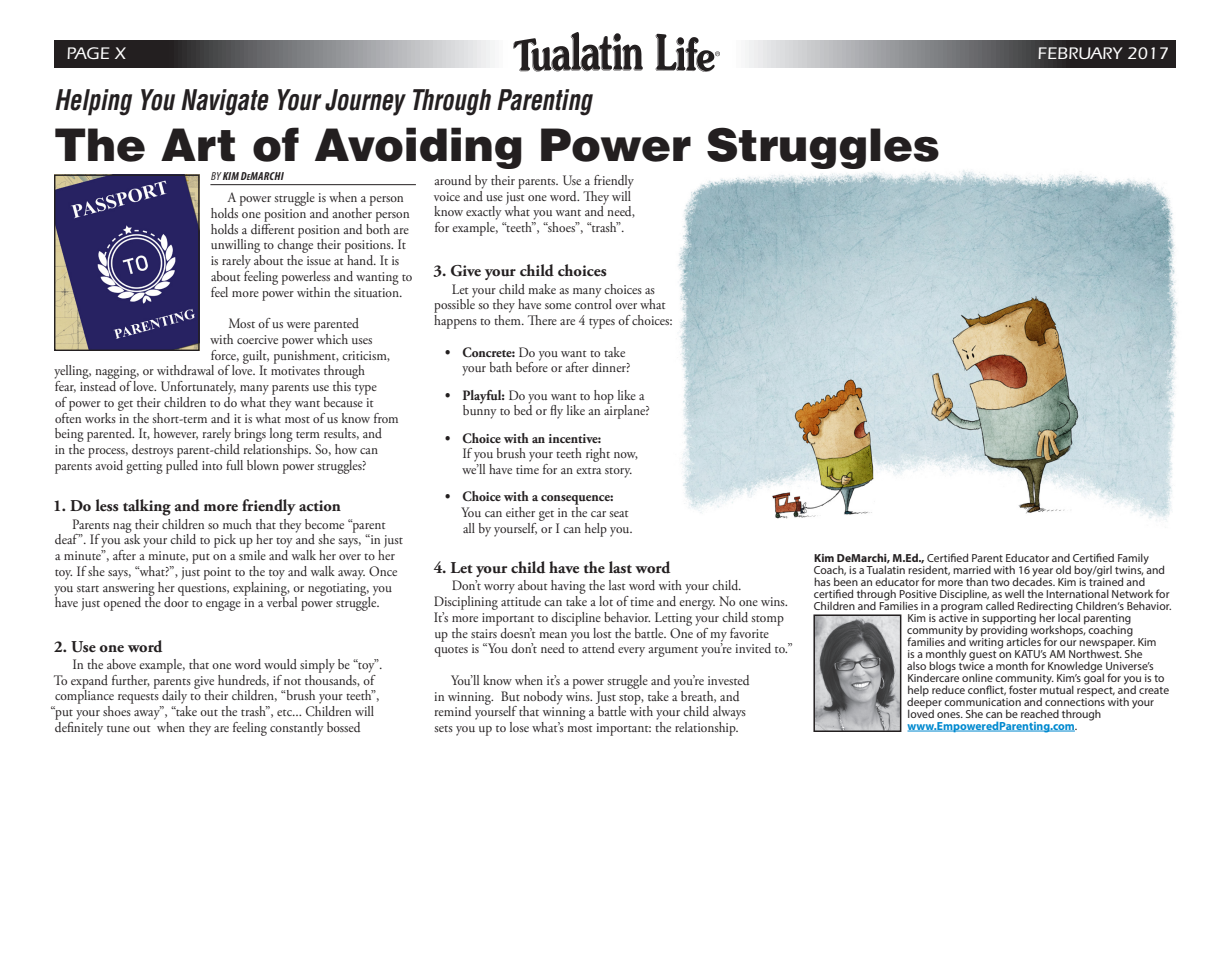
<style>
.page{position:relative;width:1229px;height:972px;background:#fff}
.page>*{position:absolute;margin:0;border:0;box-sizing:border-box;transform-origin:0 0}
.t1{font:900 45px "Helvetica LT Std";letter-spacing:-.005em;color:#231f20}
.t2{font:italic 700 condensed 27.75px "Helvetica LT Std";color:#231f20;scale:.88 1}
.t3{font:500 17.25px "ITC Eras Std";color:#fff;scale:1.04 1}
.Paragraph_head{font:700 16.5px "Adobe Garamond Pro";color:#231f20}
.t4{font:14.25px/15.8px "Adobe Garamond Pro";color:#231f20;scale:.94 1}
.t5{font:11.7px "Myriad Pro";letter-spacing:.005em;color:#231f20}
.t6{font:700 11.7px "Myriad Pro";color:#0089cf}
.t7{font:italic 700 condensed 11.7px "Myriad Pro";letter-spacing:.02em;color:#231f20}
.s1{font-weight:400}
.s2{font-size:8.7px}
.s3{font-weight:700}
.s4{font-weight:400;color:#231f20}
</style>
<div class="page">
<img style="left:678px;top:170px;width:500px;height:352px">
<hr style="left:210px;top:184px;width:206px;height:1px;background:#231f20">
<hr style="left:907px;top:731px;width:167px;height:1px;background:#0089cf">
<svg style="left:54px;top:40px;width:1121px;height:27px;background:#7a7a7c"></svg>
<img style="left:513px;top:32px;width:206px;height:39px">
<img style="left:816px;top:617px;width:82px;height:112px">
<div style="left:813px;top:614px;width:88px;height:118px;border:2px solid #231f20"></div>
<img style="left:56px;top:176px;width:142px;height:173px">
<div style="left:54px;top:174px;width:146px;height:177px;border:1px solid #231f20"></div>
<p class="t3" style="left:66px;top:44px;width:58px">PAGE X</p>
<p class="t3" style="left:1037px;top:44px;width:128px">FEBRUARY 2017</p>
<p class="t2" style="left:54px;top:82px;width:612px">Helping You Navigate Your Journey Through Parenting</p>
<p class="t1" style="left:54px;top:115px;width:887px">The Art of Avoiding Power Struggles</p>
<p class="t7" style="left:211px;top:169px;width:74px"><span class="s1">BY</span> KIM D<span class="s2">E</span>MARCHI</p>
<p class="t4" style="left:211px;top:190px;width:216px;text-indent:17px">A power struggle is when a person holds one position and another person holds a different position and both are unwilling to change their positions. It is rarely about the issue at hand. It is about feeling powerless and wanting to feel more power within the situation.</p>
<p class="t4" style="left:228px;top:316px;width:140px">Most of us were parented</p>
<p class="t4" style="left:210px;top:332px;width:174px">with coercive power which uses</p>
<p class="t4" style="left:211px;top:348px;width:192px">force, guilt, punishment, criticism,</p>
<p class="t4" style="left:54px;top:364px;width:332px">yelling, nagging, or withdrawal of love. It motivates through</p>
<p class="t4" style="left:55px;top:379px;width:344px">fear, instead of love. Unfortunately, many parents use this type</p>
<p class="t4" style="left:55px;top:395px;width:340px">of power to get their children to do what they want because it</p>
<p class="t4" style="left:55px;top:411px;width:367px">often works in the short-term and it is what most of us know from</p>
<p class="t4" style="left:55px;top:427px;width:349px">being parented. It, however, rarely brings long term results, and</p>
<p class="t4" style="left:55px;top:442px;width:345px">in the process, destroys parent-child relationships. So, how can</p>
<p class="t4" style="left:55px;top:458px;width:333px">parents avoid getting pulled into full blown power struggles?</p>
<p class="Paragraph_head" style="left:53px;top:497px;width:289px">1. Do less talking and more friendly action</p>
<p class="t4" style="left:54px;top:517px;width:372px;text-indent:18px">Parents nag their children so much that they become “parent deaf”. If you ask your child to pick up her toy and she says, “in just a minute”, after a minute, put on a smile and walk her over to her toy. If she says, “what?”, just point to the toy and walk away. Once you start answering her questions, explaining, or negotiating, you have just opened the door to engage in a verbal power struggle.</p>
<p class="Paragraph_head" style="left:54px;top:637px;width:110px">2. Use one word</p>
<p class="t4" style="left:72px;top:657px;width:331px">In the above example, that one word would simply be “toy”.</p>
<p class="t4" style="left:54px;top:673px;width:342px">To expand further, parents give hundreds, if not thousands, of</p>
<p class="t4" style="left:55px;top:689px;width:347px">compliance requests daily to their children, “brush your teeth”,</p>
<p class="t4" style="left:51px;top:704px;width:346px">“put your shoes away”, “take out the trash”, etc... Children will</p>
<p class="t4" style="left:55px;top:720px;width:327px">definitely tune out when they are feeling constantly bossed</p>
<p class="t4" style="left:434px;top:173px;width:216px">around by their parents. Use a friendly voice and use just one word. They will know exactly what you want and need, for example, “teeth”, “shoes”, “trash”.</p>
<p class="Paragraph_head" style="left:433px;top:261px;width:174px">3. Give your child choices</p>
<p class="t4" style="left:434px;top:282px;width:255px;text-align:center">Let your child make as many choices as possible so they have some control over what happens to them. There are 4 types of choices:</p>
<p class="t4" style="left:462px;top:345px;width:180px;text-indent:-17px"><span class="s3">• Concrete:</span> Do you want to take your bath before or after dinner?</p>
<p class="t4" style="left:463px;top:388px;width:200px;text-indent:-18px"><span class="s3">• Playful:</span> Do you want to hop like a bunny to bed or fly like an airplane?</p>
<p class="t4" style="left:462px;top:431px;width:188px;text-indent:-17px"><span class="s3">• Choice with an incentive:<br></span>If you brush your teeth right now, we’ll have time for an extra story.</p>
<p class="t4" style="left:461px;top:490px;width:184px;text-indent:-16px"><span class="s3">• Choice with a consequence:<br></span>You can either get in the car seat all by yourself, or I can help you.</p>
<p class="Paragraph_head" style="left:434px;top:558px;width:238px">4. Let your child have the last word</p>
<p class="t4" style="left:434px;top:578px;width:383px;text-indent:18px">Don’t worry about having the last word with your child.<br>Disciplining attitude can take a lot of time and energy. No one wins.<br>It’s more important to discipline behavior. Letting your child stomp up the stairs doesn’t mean you lost the battle. One of my favorite quotes is “You don’t need to attend every argument you’re invited to.”</p>
<p class="t4" style="left:434px;top:673px;width:337px;text-indent:17px">You’ll know when it’s a power struggle and you’re invested in winning. But nobody wins. Just stop, take a breath, and remind yourself that winning a battle with your child always sets you up to lose what’s most important: the relationship.</p>
<p class="t5" style="left:814px;top:551px;width:336px"><span class="s3">Kim DeMarchi, M.Ed.,</span> Certified Parent Educator and Certified Family</p>
<p class="t5" style="left:814px;top:563px;width:353px">Coach, is a Tualatin resident, married with 16 year old boy/girl twins, and</p>
<p class="t5" style="left:814px;top:575px;width:333px">has been an educator for more than two decades. Kim is trained and</p>
<p class="t5" style="left:813px;top:587px;width:357px">certified through Positive Discipline, as well the International Network for</p>
<p class="t5" style="left:814px;top:599px;width:359px">Children and Families in a program called Redirecting Children‘s Behavior.</p>
<p class="t5" style="left:907px;top:611px;width:225px">Kim is active in supporting her local parenting</p>
<p class="t5" style="left:907px;top:623px;width:227px">community by providing workshops, coaching</p>
<p class="t5" style="left:907px;top:635px;width:250px">families and writing articles for our newspaper. Kim</p>
<p class="t5" style="left:907px;top:647px;width:237px">is a monthly guest on KATU’s AM Northwest. She</p>
<p class="t5" style="left:907px;top:659px;width:248px">also blogs twice a month for Knowledge Universe’s</p>
<p class="t5" style="left:907px;top:671px;width:259px">Kindercare online community. Kim’s goal for you is to</p>
<p class="t5" style="left:907px;top:683px;width:263px">help reduce conflict, foster mutual respect, and create</p>
<p class="t5" style="left:907px;top:695px;width:248px">deeper communication and connections with your</p>
<p class="t5" style="left:907px;top:707px;width:195px">loved ones. She can be reached through</p>
<p class="t6" style="left:907px;top:718px;width:171px">www.EmpoweredParenting.com<span class="s4">.</span></p>
</div>
